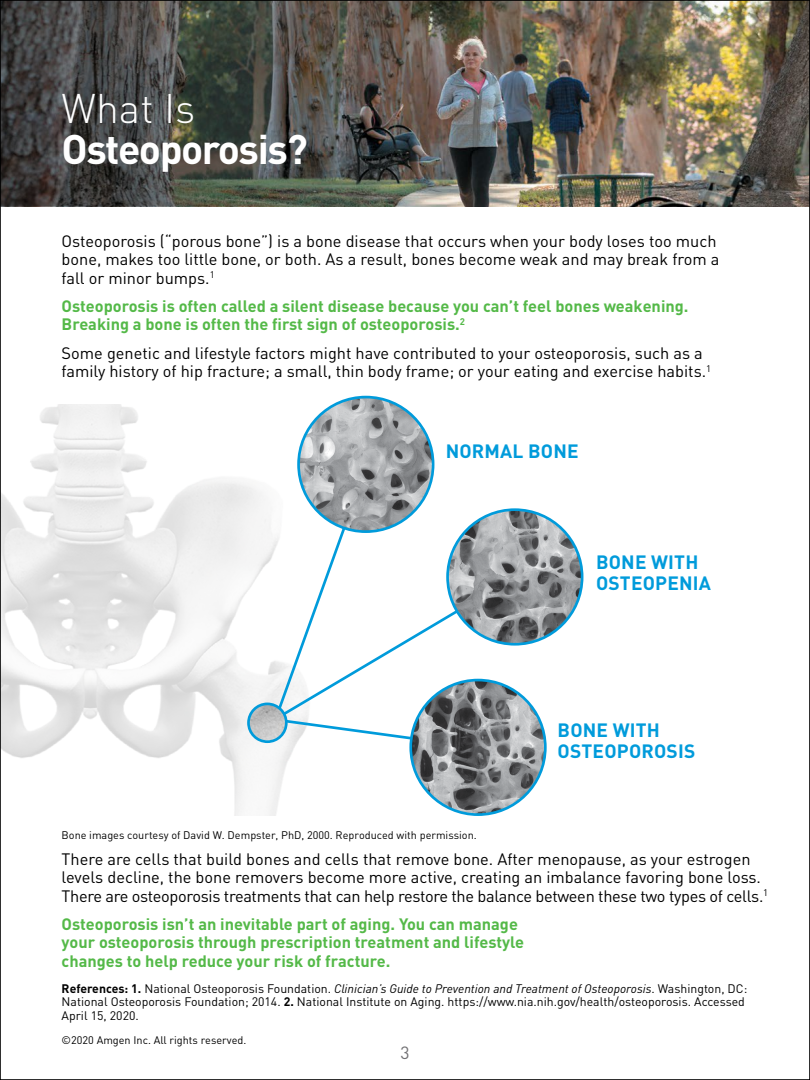
<style>
.page{position:relative;width:810px;height:1080px;background:#fff}
.page>*{position:absolute;margin:0;border:0;box-sizing:border-box;transform-origin:0 0}
.t1{font:700 40.88px "DINOT";letter-spacing:-.035em;color:#fff}
.t2{font:300 40.88px "DINOT";color:#fff}
.t3{font:700 19.12px/21.4px "DINOT";letter-spacing:.01em;color:#009bdb}
.t4{font:17.5px "DINOT";color:#717073}
.t5{font:16.38px/18.4px "DINOT";color:#000}
.t6{font:700 16.38px/18.4px "DINOT";color:#54b948}
.t7{font:12.25px/13.6px "DINOT";color:#000}
.t8{font:10.88px "DINOT";color:#000}
.s1{font-weight:700}
.s2{font-style:italic}
</style>
<div class="page">
<img style="left:2px;top:404px;width:333px;height:412px">
<img style="left:248px;top:704px;width:38px;height:38px;border-radius:19px">
<div style="left:247px;top:703px;width:41px;height:40px;border:3px solid #009bdb;border-radius:50%"></div>
<svg style="left:276px;top:464px;width:243px;height:286px"></svg>
<img style="left:299px;top:397px;width:134px;height:135px;border-radius:67px">
<div style="left:297px;top:396px;width:137px;height:137px;border:3px solid #009bdb;border-radius:50%"></div>
<img style="left:448px;top:510px;width:134px;height:134px;border-radius:67px">
<div style="left:446px;top:508px;width:137px;height:138px;border:3px solid #009bdb;border-radius:50%"></div>
<img style="left:411px;top:680px;width:134px;height:135px;border-radius:67px">
<div style="left:409px;top:679px;width:138px;height:137px;border:3px solid #009bdb;border-radius:50%"></div>
<img style="left:2px;top:2px;width:806px;height:204px">
<img style="left:2px;top:2px;width:526px;height:203px">
<h1 class="t2" style="left:62px;top:81px;width:135px">What Is</h1>
<h1 class="t1" style="left:62px;top:122px;width:248px">Osteoporosis?</h1>
<p class="t5" style="left:62px;top:231px;width:659px">Osteoporosis (“porous bone”) is a bone disease that occurs when your body loses too much bone, makes too little bone, or both. As a result, bones become weak and may break from a fall or minor bumps.<sup>1</sup></p>
<p class="t6" style="left:62px;top:296px;width:628px">Osteoporosis is often called a silent disease because you can’t feel bones weakening.<br>Breaking a bone is often the first sign of osteoporosis.<sup>2</sup></p>
<p class="t5" style="left:62px;top:343px;width:651px">Some genetic and lifestyle factors might have contributed to your osteoporosis, such as a family history of hip fracture; a small, thin body frame; or your eating and exercise habits.<sup>1</sup></p>
<p class="t3" style="left:446px;top:439px;width:134px">NORMAL BONE</p>
<p class="t3" style="left:596px;top:551px;width:117px">BONE WITH<br>OSTEOPENIA</p>
<p class="t8" style="left:62px;top:827px;width:417px">Bone images courtesy of David W. Dempster, PhD, 2000. Reproduced with permission.</p>
<p class="t3" style="left:558px;top:719px;width:139px">BONE WITH<br>OSTEOPOROSIS</p>
<p class="t5" style="left:62px;top:849px;width:708px">There are cells that build bones and cells that remove bone. After menopause, as your estrogen levels decline, the bone removers become more active, creating an imbalance favoring bone loss.<br>There are osteoporosis treatments that can help restore the balance between these two types of cells.<sup>1</sup></p>
<p class="t6" style="left:62px;top:914px;width:464px">Osteoporosis isn’t an inevitable part of aging. You can manage your osteoporosis through prescription treatment and lifestyle changes to help reduce your risk of fracture.</p>
<p class="t7" style="left:62px;top:981px;width:687px"><span class="s1">References: 1.</span> National Osteoporosis Foundation. <span class="s2">Clinician’s Guide to Prevention and Treatment of Osteoporosis</span>. Washington, DC:<br>National Osteoporosis Foundation; 2014. <span class="s1">2.</span> National Institute on Aging. https://www.nia.nih.gov/health/osteoporosis. Accessed<br>April 15, 2020.</p>
<p class="t8" style="left:62px;top:1032px;width:186px">©2020 Amgen Inc. All rights reserved.</p>
<p class="t4" style="left:400px;top:1041px;width:11px">3</p>
</div>
